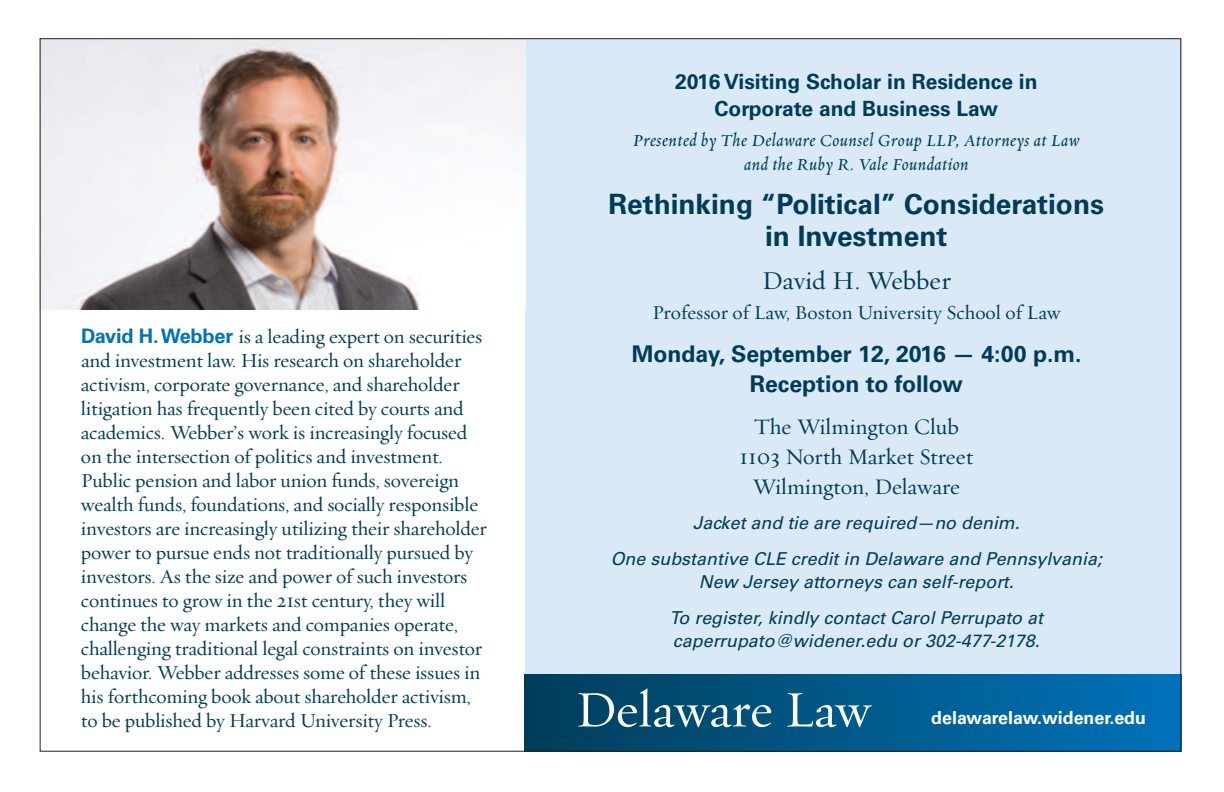
<style>
.page{position:relative;width:1224px;height:792px;background:#fff}
.page>*{position:absolute;margin:0;border:0;box-sizing:border-box;transform-origin:0 0}
.t1{font:700 28px/32px "Univers";color:#003c59;text-align:center}
.t2{font:26px "Requiem Text HTF Roman";color:#003c59}
.t3{font:700 23px/30.4px "Univers";color:#003c59;text-align:center}
.t4{font:22.4px/30px "Requiem Text HTF Roman";color:#003c59;text-align:center}
.t5{font:700 21px/27px "Univers";color:#003c59;text-align:center}
.t6{font:20px/24px "Requiem Text HTF Roman";letter-spacing:-.01em;color:#003c59}
.t7{font:18.8px/24px "Requiem Text HTF Italic";letter-spacing:.03em;color:#003c59;text-align:center}
.t8{font:italic 17.8px/35.4px "Univers";letter-spacing:.005em;color:#003c59;text-align:center}
.t9{font:700 17.8px "Univers";color:#fff}
.s1{font-family:"Univers";font-weight:700;color:#0072bc}
</style>
<div class="page">
<div style="left:525px;top:39px;width:656px;height:713px;background:#d9e9f5"></div>
<img style="left:39px;top:39px;width:487px;height:271px">
<div style="left:525px;top:674px;width:656px;height:77px;background:linear-gradient(to right,#003e5a,#0073ba)"></div>
<svg style="left:579px;top:689px;width:192px;height:38px;background:#346f8d"></svg>
<svg style="left:787px;top:693px;width:85px;height:34px;background:#367b9f"></svg>
<p class="t6" style="left:81px;top:324px;width:407px"><span class="s1">David H.Webber</span> is a leading expert on securities and investment law. His research on shareholder activism, corporate governance, and shareholder litigation has frequently been cited by courts and academics. Webber’s work is increasingly focused on the intersection of politics and investment.<br>Public pension and labor union funds, sovereign wealth funds, foundations, and socially responsible investors are increasingly utilizing their shareholder power to pursue ends not traditionally pursued by investors. As the size and power of such investors continues to grow in the 21st century, they will change the way markets and companies operate, challenging traditional legal constraints on investor behavior. Webber addresses some of these issues in his forthcoming book about shareholder activism, to be published by Harvard University Press.</p>
<p class="t5" style="left:675px;top:70px;width:364px">2016 Visiting Scholar in Residence in<br>Corporate and Business Law</p>
<p class="t7" style="left:633px;top:128px;width:448px">Presented by The Delaware Counsel Group LLP, Attorneys at Law and the Ruby R. Vale Foundation</p>
<h1 class="t1" style="left:609px;top:191px;width:497px">Rethinking “Political” Considerations in Investment</h1>
<h2 class="t2" style="left:762px;top:264px;width:190px">David H. Webber</h2>
<p class="t6" style="left:652px;top:300px;width:410px">Professor of Law, Boston University School of Law</p>
<p class="t3" style="left:632px;top:340px;width:451px">Monday, September 12, 2016 — 4:00 p.m.<br>Reception to follow</p>
<p class="t4" style="left:739px;top:411px;width:235px">The Wilmington Club<br>1103 North Market Street<br>Wilmington, Delaware</p>
<p class="t8" style="left:611px;top:507px;width:493px">Jacket and tie are required—no denim.<br>One substantive CLE credit in Delaware and Pennsylvania;</p>
<p class="t8" style="left:670px;top:566px;width:375px">New Jersey attorneys can self-report.<br>To register, kindly contact Carol Perrupato at</p>
<p class="t8" style="left:673px;top:625px;width:368px">caperrupato@widener.edu or 302-477-2178.</p>
<p class="t9" style="left:931px;top:711px;width:216px">delawarelaw.widener.edu</p>
</div>
